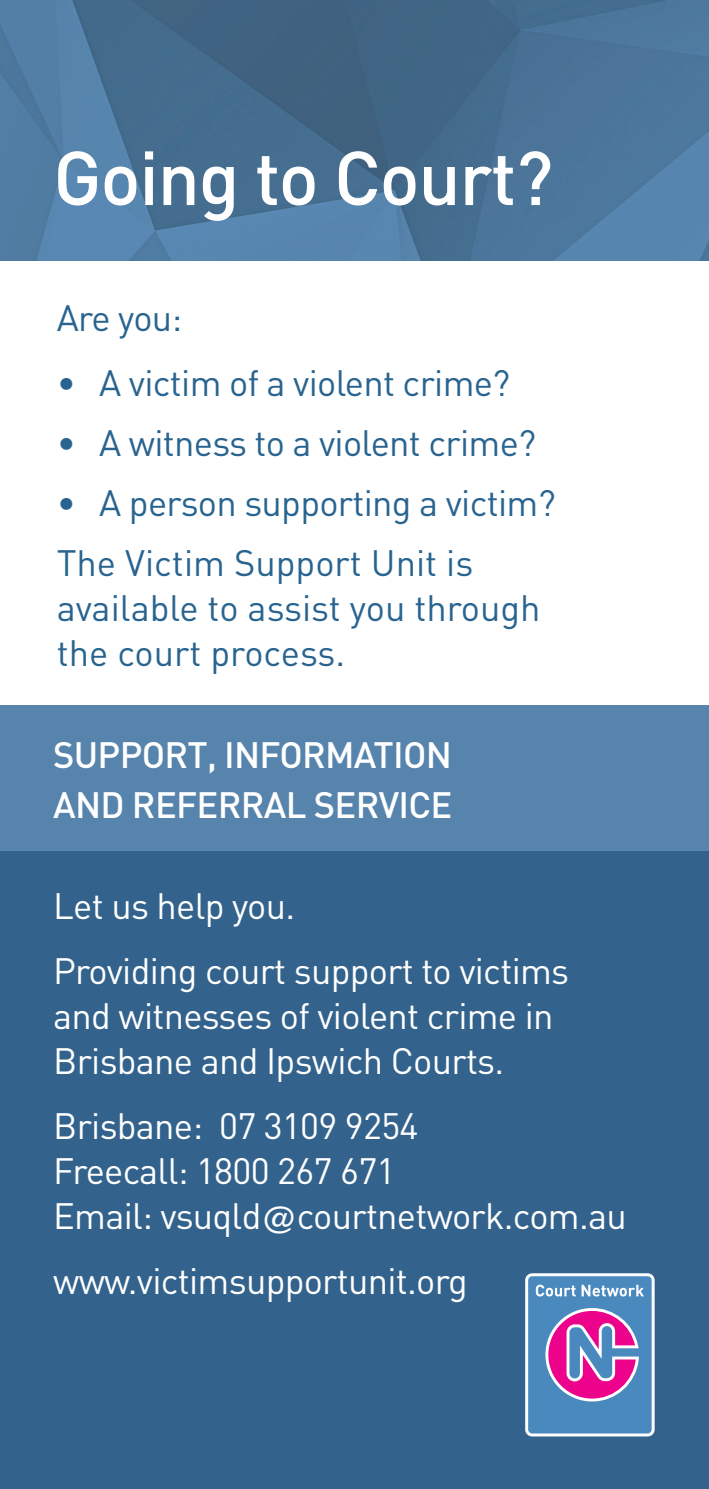
<style>
.page{position:relative;width:709px;height:1489px;background:#fff}
.page>*{position:absolute;margin:0;border:0;box-sizing:border-box;transform-origin:0 0}
.t1{font:500 75px "DIN";letter-spacing:-.02em;color:#fff}
.Body_Copy{font:36.25px/45px "DIN";letter-spacing:-.02em;color:#fff}
.Bullet_List{font:36.25px "DIN";letter-spacing:-.02em;color:#28648f}
.Body_Copy-2{font:36.25px/45px "DIN";color:#28648f}
.Body_Copy-3{font:500 36.25px/50px "DIN";letter-spacing:-.02em;color:#fff}
.s1{font-family:"Helvetica"}
</style>
<div class="page">
<div style="left:0;top:850px;width:709px;height:638px;background:#33638c"></div>
<div style="left:0;top:705px;width:709px;height:145px;background:#5784ad"></div>
<img style="left:0;top:0;width:709px;height:261px">
<div style="left:526px;top:1274px;width:127px;height:160px;background:#4a89be;border-radius:6px"></div>
<div style="left:525px;top:1273px;width:129px;height:163px;border:3px solid #fff;border-radius:6px"></div>
<svg style="left:545px;top:1308px;width:94px;height:94px"></svg>
<svg style="left:536px;top:1284px;width:39px;height:12px"></svg>
<svg style="left:581px;top:1284px;width:63px;height:12px"></svg>
<p class="t1" style="left:53px;top:130px;width:501px">Going to Court?</p>
<p class="Body_Copy-2" style="left:57px;top:294px;width:127px">Are you:</p>
<p class="Bullet_List" style="left:57px;top:360px;width:455px">• A victim of a violent crime?</p>
<p class="Bullet_List" style="left:57px;top:420px;width:481px">• A witness to a violent crime?</p>
<p class="Bullet_List" style="left:57px;top:480px;width:500px">• A person supporting a victim?</p>
<p class="Body_Copy-2" style="left:57px;top:540px;width:485px">The Victim Support Unit is available to assist you through the court process.</p>
<p class="Body_Copy-3" style="left:53px;top:728px;width:400px">SUPPORT, INFORMATION<br>AND REFERRAL SERVICE</p>
<p class="Body_Copy" style="left:53px;top:882px;width:243px">Let us help you.</p>
<p class="Body_Copy" style="left:53px;top:947px;width:517px">Providing court support to victims and witnesses of violent crime in<br>Brisbane and Ipswich Courts.</p>
<p class="Body_Copy" style="left:53px;top:1102px;width:575px">Brisbane: 07 3109 9254<br>Freecall: 1800 267 671<br>Email: vsuqld<span class="s1">@</span>courtnetwork.com.au</p>
<p class="Body_Copy" style="left:53px;top:1257px;width:416px">www.victimsupportunit.org</p>
</div>
